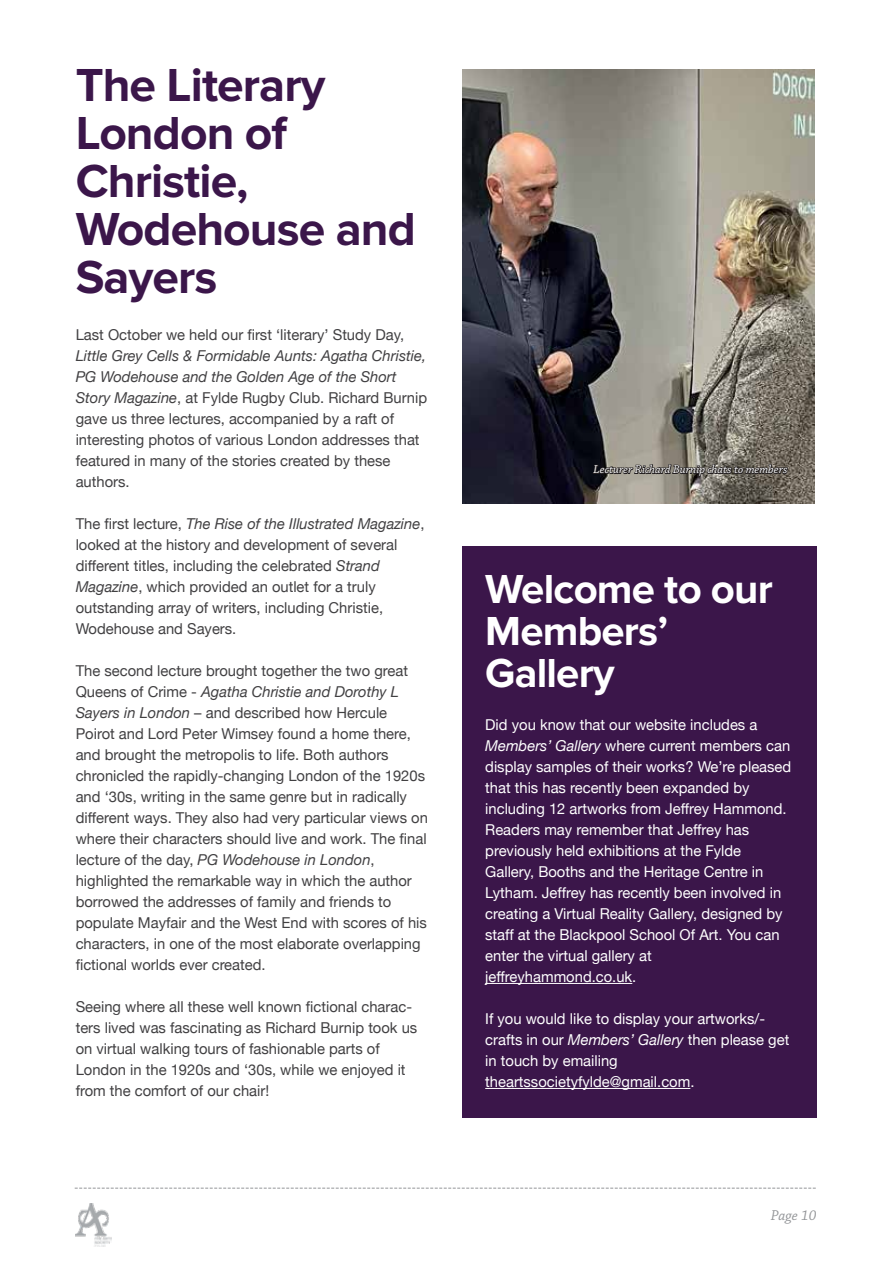
<style>
.page{position:relative;width:893px;height:1263px;background:#fff}
.page>*{position:absolute;margin:0;border:0;box-sizing:border-box;transform-origin:0 0}
.t1{font:700 48px/48px "Proxima Nova";letter-spacing:-.02em;color:#3b164a}
.t2{font:700 42px/42px "Proxima Nova";letter-spacing:-.02em;color:#fff}
.t3{font:15px/21px "Helvetica Neue";color:#414042}
.t4{font:15px/21px "Helvetica Neue";color:#fff}
.t5{font:italic 15px "Chaparral Pro";color:#939598}
.t6{font:italic 12px "Chaparral Pro";color:#fff}
.s1{font-style:italic}
</style>
<div class="page">
<img style="left:462px;top:69px;width:353px;height:434px">
<div style="left:462px;top:546px;width:354px;height:572px;background:#3b164a"></div>
<svg style="left:75px;top:1188px;width:741px;height:1px"></svg>
<img style="left:76px;top:1203px;width:36px;height:43px">
<hr style="left:485px;top:983px;width:147px;height:1px;background:#fff">
<hr style="left:485px;top:1088px;width:205px;height:1px;background:#fff">
<svg style="left:592px;top:449px;width:197px;height:42px;background:#757067"></svg>
<h1 class="t1" style="left:76px;top:63px;width:342px">The Literary<br>London of<br>Christie,<br>Wodehouse and<br>Sayers</h1>
<p class="t3" style="left:76px;top:325px;width:330px">Last October we held our first ‘literary’ Study Day,</p>
<p class="t3" style="left:76px;top:346px;width:353px"><span class="s1">Little Grey Cells &amp; Formidable Aunts: Agatha Christie, PG Wodehouse and the Golden Age of the Short Story Magazine</span>, at Fylde Rugby Club. Richard Burnip gave us three lectures, accompanied by a raft of interesting photos of various London addresses that featured in many of the stories created by these authors.</p>
<p class="t3" style="left:76px;top:514px;width:350px">The first lecture, <span class="s1">The Rise of the Illustrated Magazine</span>, looked at the history and development of several different titles, including the celebrated <span class="s1">Strand Magazine</span>, which provided an outlet for a truly outstanding array of writers, including Christie, Wodehouse and Sayers.</p>
<p class="t3" style="left:76px;top:661px;width:354px">The second lecture brought together the two great Queens of Crime - <span class="s1">Agatha Christie and Dorothy L Sayers in London</span> – and described how Hercule Poirot and Lord Peter Wimsey found a home there, and brought the metropolis to life. Both authors chronicled the rapidly-changing London of the 1920s and ‘30s, writing in the same genre but in radically different ways. They also had very particular views on where their characters should live and work. The final lecture of the day, <span class="s1">PG Wodehouse in London</span>, highlighted the remarkable way in which the author borrowed the addresses of family and friends to populate Mayfair and the West End with scores of his characters, in one of the most elaborate overlapping fictional worlds ever created.</p>
<p class="t3" style="left:76px;top:997px;width:343px">Seeing where all these well known fictional charac&shy;ters lived was fascinating as Richard Burnip took us on virtual walking tours of fashionable parts of London in the 1920s and ‘30s, while we enjoyed it from the comfort of our chair!</p>
<p class="t6" style="left:594px;top:463px;width:195px">Lecturer Richard Burnip chats to members</p>
<h2 class="t2" style="left:485px;top:569px;width:289px">Welcome to our<br>Members’<br>Gallery</h2>
<p class="t4" style="left:485px;top:715px;width:308px">Did you know that our website includes a <span class="s1">Members’ Gallery</span> where current members can display samples of their works? We’re pleased that this has recently been expanded by including 12 artworks from Jeffrey Hammond.<br>Readers may remember that Jeffrey has previously held exhibitions at the Fylde Gallery, Booths and the Heritage Centre in Lytham. Jeffrey has recently been involved in creating a Virtual Reality Gallery, designed by staff at the Blackpool School Of Art. You can enter the virtual gallery at jeffreyhammond.co.uk.</p>
<p class="t4" style="left:485px;top:1009px;width:306px">If you would like to display your artworks/- crafts in our <span class="s1">Members’ Gallery</span> then please get in touch by emailing theartssocietyfylde@gmail.com.</p>
<p class="t5" style="left:771px;top:1207px;width:47px">Page 10</p>
</div>
